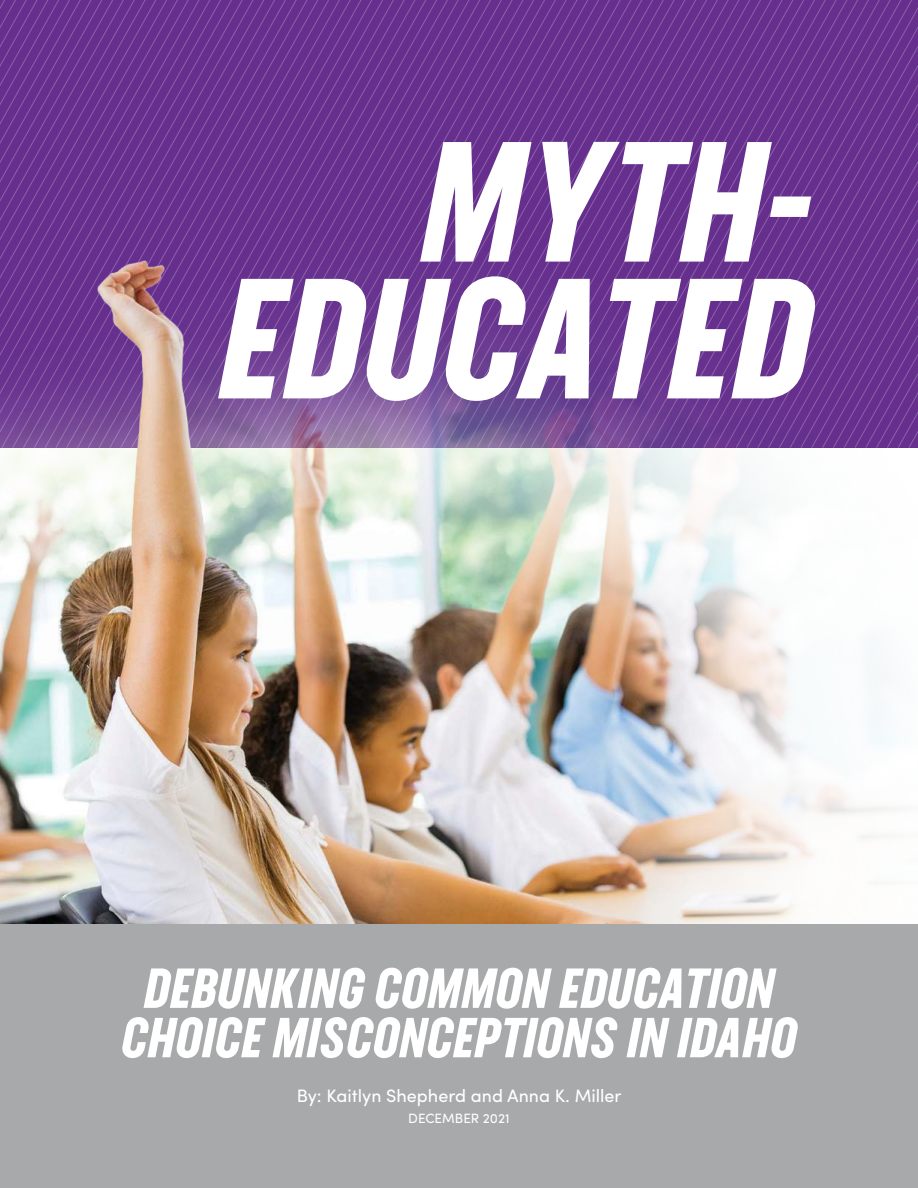
<style>
.page{position:relative;width:918px;height:1188px;background:#fff}
.page>*{position:absolute;margin:0;border:0;box-sizing:border-box;transform-origin:0 0}
.t1{font:italic 700 168.6px/136.8px "Neusa Next Std Compact";letter-spacing:.01em;color:#fff;text-align:right}
.t2{font:italic 700 55.65px/49.3px "Neusa Next Std Compact";letter-spacing:.01em;color:#fff;text-align:center}
.t3{font:18px "Sofia Pro";color:#fff}
.t4{font:13.5px "Sofia Pro";color:#fff}
</style>
<div class="page">
<svg style="left:0;top:0;width:99px;height:180px;background:#693490"></svg>
<svg style="left:99px;top:0;width:64px;height:180px;background:#693490"></svg>
<svg style="left:163px;top:0;width:98px;height:180px;background:#693490"></svg>
<svg style="left:261px;top:0;width:108px;height:180px;background:#693490"></svg>
<svg style="left:369px;top:0;width:108px;height:180px;background:#693490"></svg>
<svg style="left:477px;top:0;width:108px;height:180px;background:#693490"></svg>
<svg style="left:852px;top:0;width:66px;height:180px;background:#693490"></svg>
<svg style="left:585px;top:0;width:267px;height:180px;background:#693490"></svg>
<img style="left:0;top:180px;width:918px;height:744px">
<div style="left:0;top:924px;width:918px;height:264px;background:#a7a9ab"></div>
<h1 class="t1" style="left:220px;top:148px;width:594px">MYTH-<br>EDUCATED</h1>
<p class="t2" style="left:121px;top:968px;width:677px">DEBUNKING COMMON EDUCATION<br>CHOICE MISCONCEPTIONS IN IDAHO</p>
<p class="t3" style="left:297px;top:1089px;width:327px">By: Kaitlyn Shepherd and Anna K. Miller</p>
<p class="t4" style="left:408px;top:1113px;width:103px">DECEMBER 2021</p>
</div>
